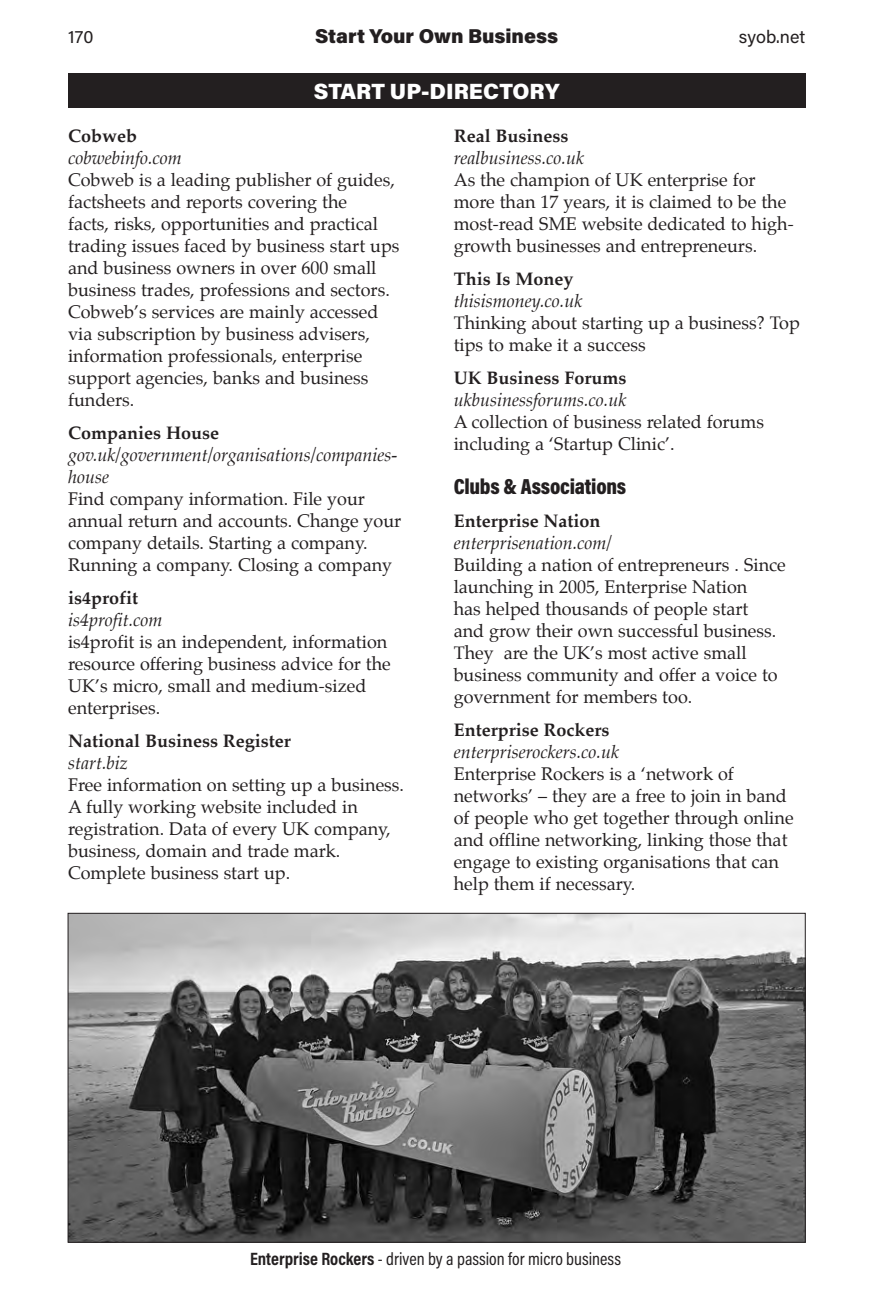
<style>
.page{position:relative;width:879px;height:1304px;background:#fff}
.page>*{position:absolute;margin:0;border:0;box-sizing:border-box;transform-origin:0 0}
._7-header4Sub{font:900 22px "Acumin Pro Cond";letter-spacing:-.01em;color:#231f20}
.t1{font:900 22px "Acumin Pro";color:#fff}
.t2{font:900 20px "Acumin Pro";color:#231f20}
._8-textUnderSub8{font:18px/22px "Palatino";color:#231f20}
._8-textUnderSub8-2{font:italic 18px/22px "Palatino";color:#231f20}
._9-text9{font:700 18px "Palatino";color:#231f20}
.t3{font:18px "Acumin Pro Cond";color:#231f20}
.t4{font:18px "Acumin Pro";letter-spacing:.005em;color:#231f20}
.s1{font-style:italic}
.s2{font-weight:700}
</style>
<div class="page">
<div style="left:68px;top:74px;width:737px;height:34px;background:#231f20"></div>
<img style="left:70px;top:915px;width:734px;height:326px">
<p class="t4" style="left:68px;top:24px;width:27px">170</p>
<p class="t2" style="left:315px;top:22px;width:245px">Start Your Own Business</p>
<p class="t4" style="left:739px;top:24px;width:68px">syob.net</p>
<p class="t1" style="left:314px;top:76px;width:247px">START UP-DIRECTORY</p>
<p class="_9-text9" style="left:68px;top:120px;width:70px">Cobweb</p>
<p class="_8-textUnderSub8-2" style="left:68px;top:147px;width:115px">cobwebinfo.com</p>
<p class="_8-textUnderSub8" style="left:68px;top:169px;width:333px">Cobweb is a leading publisher of guides, factsheets and reports covering the<br>facts, risks, opportunities and practical trading issues faced by business start ups and business owners in over 600 small business trades, professions and sectors.<br>Cobweb’s services are mainly accessed via subscription by business advisers, information professionals, enterprise support agencies, banks and business funders.</p>
<p class="_9-text9" style="left:68px;top:417px;width:152px">Companies House</p>
<p class="_8-textUnderSub8-2" style="left:68px;top:444px;width:331px">gov.uk/government/organisations/companies&shy;house</p>
<p class="_8-textUnderSub8" style="left:68px;top:487px;width:335px">Find company information. File your annual return and accounts. Change your company details. Starting a company.<br>Running a company. Closing a company</p>
<p class="_9-text9" style="left:68px;top:582px;width:71px">is4profit</p>
<p class="_8-textUnderSub8-2" style="left:68px;top:609px;width:96px">is4profit.com</p>
<p class="_8-textUnderSub8" style="left:68px;top:630px;width:324px">is4profit is an independent, information resource offering business advice for the UK’s micro, small and medium-sized enterprises.</p>
<p class="_9-text9" style="left:68px;top:725px;width:224px">National Business Register</p>
<p class="_8-textUnderSub8-2" style="left:68px;top:752px;width:61px">start.biz</p>
<p class="_8-textUnderSub8" style="left:68px;top:773px;width:337px">Free information on setting up a business.<br>A fully working website included in registration. Data of every UK company, business, domain and trade mark.<br>Complete business start up.</p>
<p class="_9-text9" style="left:454px;top:120px;width:116px">Real Business</p>
<p class="_8-textUnderSub8-2" style="left:454px;top:147px;width:132px">realbusiness.co.uk</p>
<p class="_8-textUnderSub8" style="left:454px;top:168px;width:342px">As the champion of UK enterprise for more than 17 years, it is claimed to be the most-read SME website dedicated to high&shy;growth businesses and entrepreneurs.</p>
<p class="_9-text9" style="left:454px;top:263px;width:121px">This Is Money</p>
<p class="_8-textUnderSub8" style="left:454px;top:289px;width:348px"><span class="s1">thisismoney.co.uk<br></span>Thinking about starting up a business? Top tips to make it a success</p>
<p class="_9-text9" style="left:454px;top:362px;width:174px">UK Business Forums</p>
<p class="_8-textUnderSub8-2" style="left:454px;top:389px;width:174px">ukbusinessforums.co.uk</p>
<p class="_8-textUnderSub8" style="left:454px;top:410px;width:312px">A collection of business related forums including a ‘Startup Clinic’.</p>
<p class="_7-header4Sub" style="left:454px;top:472px;width:174px">Clubs &amp; Associations</p>
<p class="_9-text9" style="left:454px;top:505px;width:148px">Enterprise Nation</p>
<p class="_8-textUnderSub8-2" style="left:454px;top:532px;width:160px">enterprisenation.com/</p>
<p class="_8-textUnderSub8" style="left:454px;top:554px;width:334px">Building a nation of entrepreneurs . Since launching in 2005, Enterprise Nation<br>has helped thousands of people start<br>and grow their own successful business.<br>They are the UK’s most active small business community and offer a voice to government for members too.</p>
<p class="_9-text9" style="left:454px;top:714px;width:157px">Enterprise Rockers</p>
<p class="_8-textUnderSub8-2" style="left:454px;top:741px;width:167px">enterpriserockers.co.uk</p>
<p class="_8-textUnderSub8" style="left:454px;top:762px;width:341px">Enterprise Rockers is a ‘network of networks’ – they are a free to join in band of people who get together through online and offline networking, linking those that engage to existing organisations that can help them if necessary.</p>
<p class="t3" style="left:250px;top:1247px;width:372px"><span class="s2">Enterprise Rockers</span> - driven by a passion for micro business</p>
</div>
